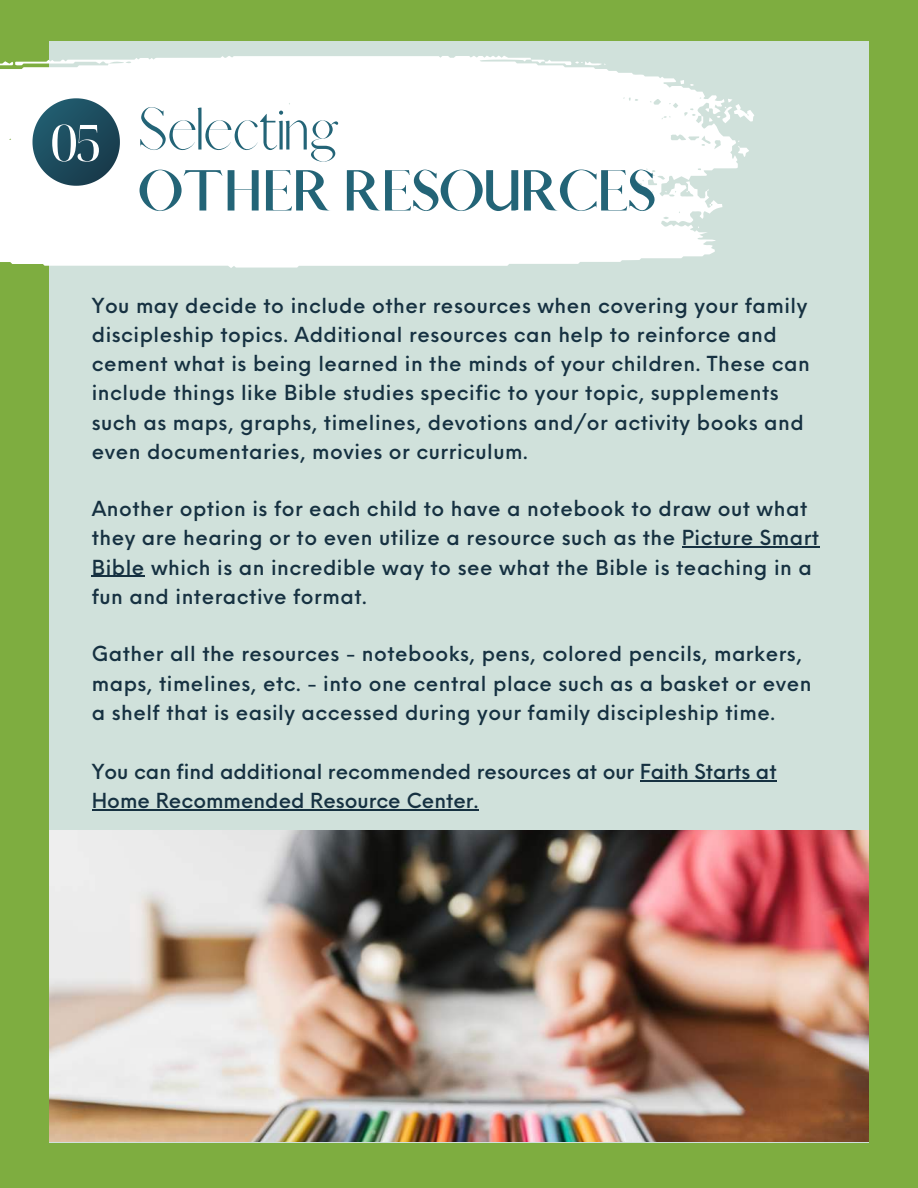
<style>
.page{position:relative;width:918px;height:1188px;background:#7ead40}
.page>*{position:absolute;margin:0;border:0;box-sizing:border-box;transform-origin:0 0}
.t1{font:54px "Afrah";letter-spacing:-.015em;color:#236477}
.t2{font:700 52.05px "Afrah";letter-spacing:-.035em;color:#236477}
.t3{font:50.7px "Noto Serif Display";color:#fff}
.t4{font:500 20.25px/29.2px "Neue Einstellung";letter-spacing:.025em;color:#163141}
.t5{font:500 20.25px/29.2px "Neue Einstellung";color:#163141}
</style>
<div class="page">
<div style="left:49px;top:41px;width:820px;height:1101px;background:#d0e1db"></div>
<svg style="left:0;top:56px;width:738px;height:212px;fill:#fff"></svg>
<svg style="left:0;top:61px;width:13px;height:6px"></svg>
<svg style="left:680px;top:80px;width:4px;height:4px"></svg>
<svg style="left:531px;top:60px;width:75px;height:6px"></svg>
<svg style="left:705px;top:99px;width:49px;height:24px"></svg>
<svg style="left:738px;top:141px;width:11px;height:16px"></svg>
<svg style="left:32px;top:98px;width:88px;height:88px"></svg>
<hr style="left:682px;top:547px;width:138px;height:1px;background:#163141">
<hr style="left:92px;top:576px;width:53px;height:1px;background:#163141">
<img style="left:49px;top:830px;width:820px;height:311px">
<hr style="left:640px;top:780px;width:137px;height:1px;background:#163141">
<hr style="left:92px;top:810px;width:386px;height:1px;background:#163141">
<h3 class="t3" style="left:50px;top:108px;width:54px">05</h3>
<h1 class="t1" style="left:138px;top:82px;width:201px">Selecting</h1>
<h2 class="t2" style="left:138px;top:162px;width:521px">OTHER RESOURCES</h2>
<p class="t4" style="left:92px;top:289px;width:720px">You may decide to include other resources when covering your family discipleship topics. Additional resources can help to reinforce and cement what is being learned in the minds of your children. These can include things like Bible studies specific to your topic, supplements such as maps, graphs, timelines, devotions and/or activity books and even documentaries, movies or curriculum.</p>
<p class="t4" style="left:92px;top:492px;width:729px">Another option is for each child to have a notebook to draw out what they are hearing or to even utilize a resource such as the Picture Smart Bible which is an incredible way to see what the Bible is teaching in a fun and interactive format.</p>
<p class="t4" style="left:92px;top:637px;width:721px">Gather all the resources - notebooks, pens, colored pencils, markers, maps, timelines, etc. - into one central place such as a basket or even a shelf that is easily accessed during your family discipleship time.</p>
<p class="t5" style="left:92px;top:755px;width:686px">You can find additional recommended resources at our Faith Starts at<br>Home Recommended Resource Center.</p>
</div>
